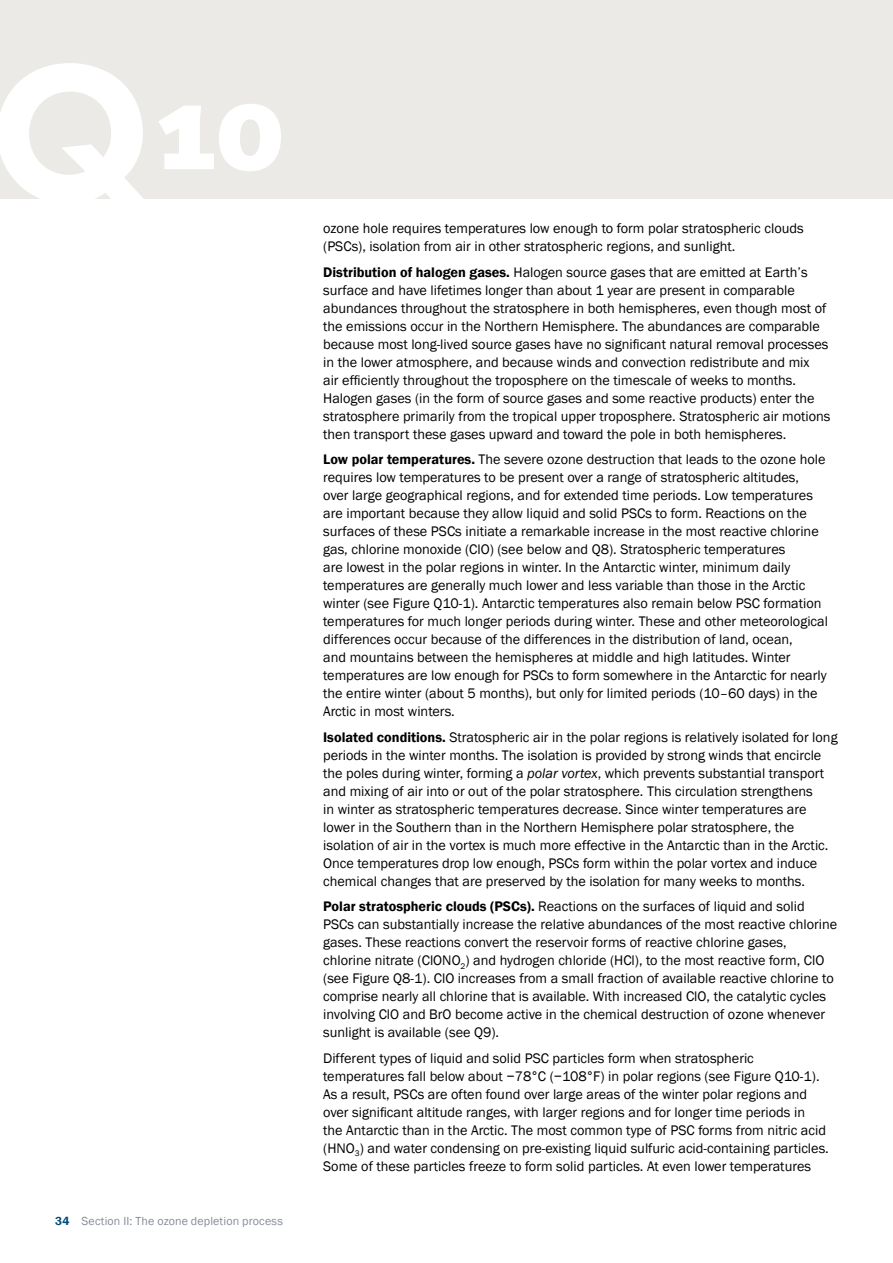
<style>
.page{position:relative;width:893px;height:1263px;background:#fff}
.page>*{position:absolute;margin:0;border:0;box-sizing:border-box;transform-origin:0 0}
.t1{font:700 124.05px "Bree";color:#fff}
.t2{font:14.25px/18px "Franklin Gothic";color:#000}
.t3{font:12px "Franklin Gothic";letter-spacing:.01em;color:#868c96}
.s1{font-weight:600;color:#004b78}
.s2{font-weight:600}
.s3{font-style:italic}
</style>
<div class="page">
<div style="left:0;top:0;width:893px;height:198px;background:#ebeae6"></div>
<svg style="left:0;top:63px;width:148px;height:136px"></svg>
<h1 class="t1" style="left:154px;top:53px;width:131px">10</h1>
<p class="t3" style="left:55px;top:1213px;width:229px"><span class="s1">34</span> Section II: The ozone depletion process</p>
<p class="t2" style="left:323px;top:220px;width:482px">ozone hole requires temperatures low enough to form polar stratospheric clouds (PSCs), isolation from air in other stratospheric regions, and sunlight.</p>
<p class="t2" style="left:323px;top:263px;width:509px"><span class="s2">Distribution of halogen gases.</span> Halogen source gases that are emitted at Earth’s surface and have lifetimes longer than about 1 year are present in comparable abundances throughout the stratosphere in both hemispheres, even though most of the emissions occur in the Northern Hemisphere. The abundances are comparable because most long-lived source gases have no significant natural removal processes in the lower atmosphere, and because winds and convection redistribute and mix<br>air efficiently throughout the troposphere on the timescale of weeks to months.<br>Halogen gases (in the form of source gases and some reactive products) enter the stratosphere primarily from the tropical upper troposphere. Stratospheric air motions then transport these gases upward and toward the pole in both hemispheres.</p>
<p class="t2" style="left:323px;top:451px;width:506px"><span class="s2">Low polar temperatures.</span> The severe ozone destruction that leads to the ozone hole requires low temperatures to be present over a range of stratospheric altitudes,<br>over large geographical regions, and for extended time periods. Low temperatures are important because they allow liquid and solid PSCs to form. Reactions on the surfaces of these PSCs initiate a remarkable increase in the most reactive chlorine gas, chlorine monoxide (ClO) (see below and Q8). Stratospheric temperatures<br>are lowest in the polar regions in winter. In the Antarctic winter, minimum daily temperatures are generally much lower and less variable than those in the Arctic winter (see Figure Q10-1). Antarctic temperatures also remain below PSC formation temperatures for much longer periods during winter. These and other meteorological differences occur because of the differences in the distribution of land, ocean,<br>and mountains between the hemispheres at middle and high latitudes. Winter temperatures are low enough for PSCs to form somewhere in the Antarctic for nearly the entire winter (about 5 months), but only for limited periods (10–60 days) in the Arctic in most winters.</p>
<p class="t2" style="left:323px;top:728px;width:516px"><span class="s2">Isolated conditions.</span> Stratospheric air in the polar regions is relatively isolated for long periods in the winter months. The isolation is provided by strong winds that encircle the poles during winter, forming a <span class="s3">polar vortex</span>, which prevents substantial transport and mixing of air into or out of the polar stratosphere. This circulation strengthens<br>in winter as stratospheric temperatures decrease. Since winter temperatures are lower in the Southern than in the Northern Hemisphere polar stratosphere, the isolation of air in the vortex is much more effective in the Antarctic than in the Arctic.<br>Once temperatures drop low enough, PSCs form within the polar vortex and induce chemical changes that are preserved by the isolation for many weeks to months.</p>
<p class="t2" style="left:323px;top:898px;width:516px"><span class="s2">Polar stratospheric clouds (PSCs).</span> Reactions on the surfaces of liquid and solid PSCs can substantially increase the relative abundances of the most reactive chlorine gases. These reactions convert the reservoir forms of reactive chlorine gases, chlorine nitrate (ClONO<sub>2</sub>) and hydrogen chloride (HCl), to the most reactive form, ClO (see Figure Q8-1). ClO increases from a small fraction of available reactive chlorine to comprise nearly all chlorine that is available. With increased ClO, the catalytic cycles involving ClO and BrO become active in the chemical destruction of ozone whenever sunlight is available (see Q9).</p>
<p class="t2" style="left:323px;top:1049px;width:507px">Different types of liquid and solid PSC particles form when stratospheric temperatures fall below about −78°C (−108°F) in polar regions (see Figure Q10-1).<br>As a result, PSCs are often found over large areas of the winter polar regions and over significant altitude ranges, with larger regions and for longer time periods in<br>the Antarctic than in the Arctic. The most common type of PSC forms from nitric acid (HNO<sub>3</sub>) and water condensing on pre-existing liquid sulfuric acid-containing particles.<br>Some of these particles freeze to form solid particles. At even lower temperatures</p>
</div>
